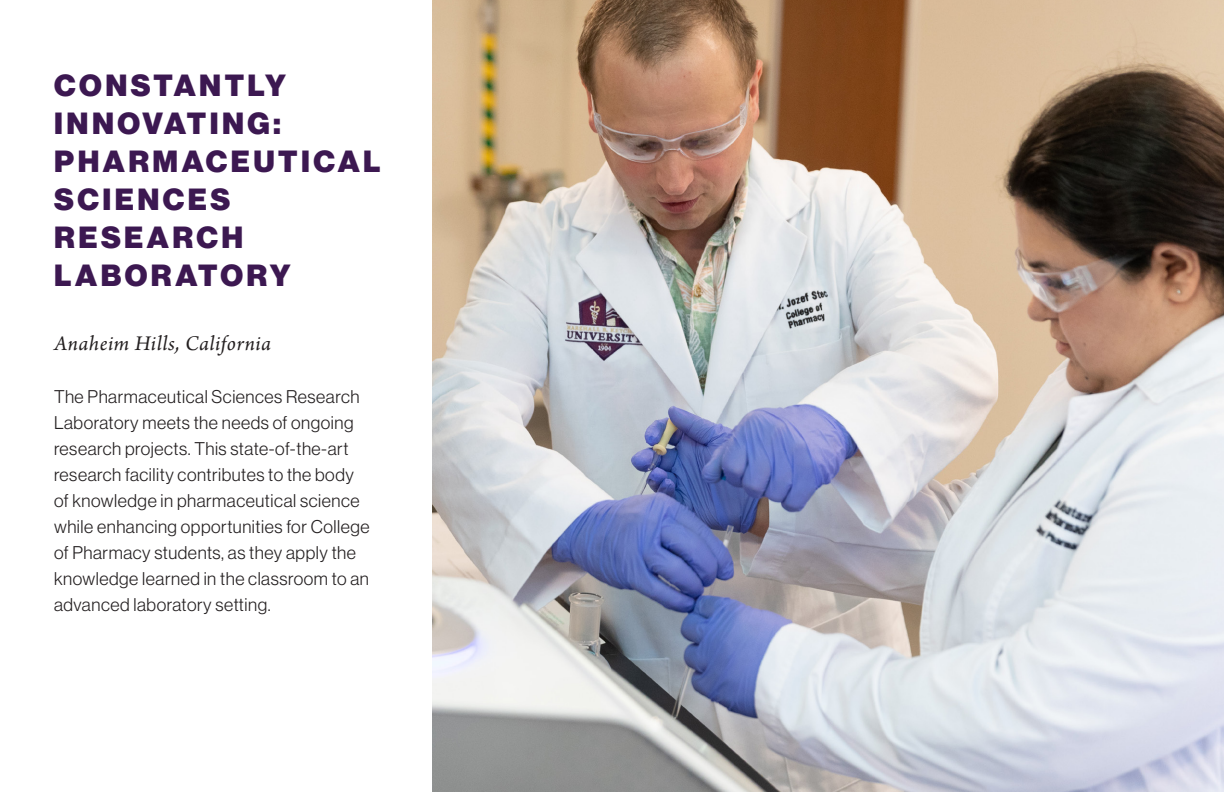
<style>
.page{position:relative;width:1224px;height:792px;background:#fff}
.page>*{position:absolute;margin:0;border:0;box-sizing:border-box;transform-origin:0 0}
.H1-NEW{font:30px/38px "N Haas Grotesk DS Pro 95 Blk";letter-spacing:.115em;color:#3c1851}
.Body_Lead-in{font:italic 22px "Arno Pro";letter-spacing:.025em;color:#231f20}
.t1{font:18px/26px "N Haas Grotesk DS Pro 45 Lt";letter-spacing:.03em;color:#231f20}
</style>
<div class="page">
<img style="left:432px;top:0;width:792px;height:792px">
<p class="H1-NEW" style="left:54px;top:67px;width:328px">CONSTANTLY<br>INNOVATING:<br>PHARMACEUTICAL<br>SCIENCES<br>RESEARCH<br>LABORATORY</p>
<p class="Body_Lead-in" style="left:54px;top:331px;width:219px">Anaheim Hills, California</p>
<p class="t1" style="left:54px;top:384px;width:317px">The Pharmaceutical Sciences Research Laboratory meets the needs of ongoing research projects. This state-of-the-art research facility contributes to the body of knowledge in pharmaceutical science while enhancing opportunities for College of Pharmacy students, as they apply the knowledge learned in the classroom to an advanced laboratory setting.</p>
</div>
